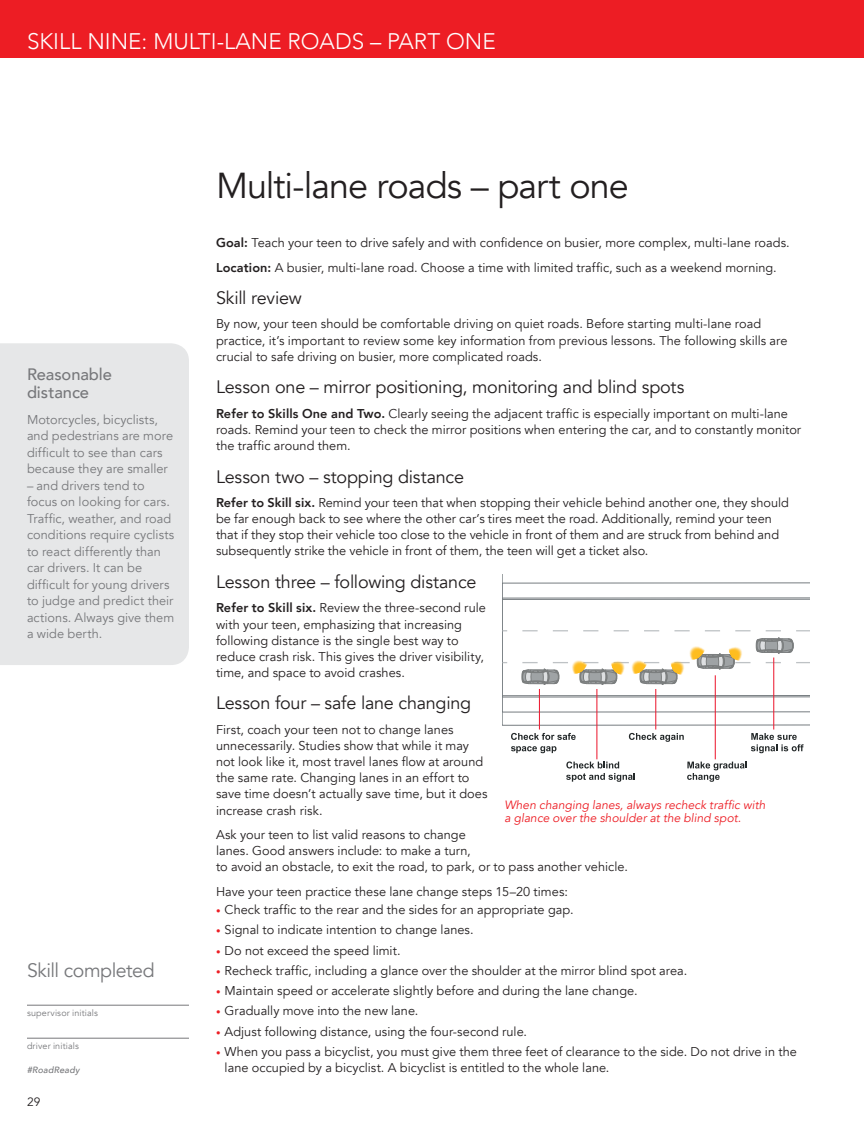
<style>
.page{position:relative;width:864px;height:1134px;background:#fff}
.page>*{position:absolute;margin:0;border:0;box-sizing:border-box;transform-origin:0 0}
.t1{font:36px "Avenir";letter-spacing:-.025em;color:#231f20}
.t2{font:300 22.5px "Avenir";color:#fff}
.t3{font:19.5px "Avenir";letter-spacing:-.025em;color:#77787b}
.t4{font:18px "Avenir";letter-spacing:-.015em;color:#231f20}
.t5{font:500 16.5px/18px "Avenir";letter-spacing:-.005em;color:#77787b}
.t6{font:12.75px/16.2px "Avenir";letter-spacing:.005em;color:#231f20}
.t7{font:12.75px/16.5px "Avenir";letter-spacing:.005em;color:#77787b}
.t8{font:italic 12px/13.5px "Avenir";letter-spacing:.005em;color:#ed1d24}
.t9{font:12px "Avenir";color:#231f20}
.t10{font:9px "Avenir";letter-spacing:.015em;color:#77787b}
.t11{font:italic 500 9px "Avenir";letter-spacing:.015em;color:#77787b}
.s1{font-weight:800}
.s2{font-size:9px;color:#ed1d24}
</style>
<div class="page">
<svg style="left:503px;top:582px;width:307px;height:144px"></svg>
<svg style="left:503px;top:583px;width:307px;height:129px"></svg>
<svg style="left:503px;top:598px;width:307px;height:99px"></svg>
<hr style="left:539px;top:689px;width:1px;height:41px;background:#ed1f35">
<hr style="left:596px;top:689px;width:1px;height:70px;background:#ed1f35">
<hr style="left:715px;top:675px;width:1px;height:84px;background:#ed1f35">
<hr style="left:655px;top:689px;width:1px;height:41px;background:#ed1f35">
<hr style="left:773px;top:658px;width:1px;height:72px;background:#ed1f35">
<svg style="left:511px;top:733px;width:65px;height:7px"></svg>
<svg style="left:566px;top:761px;width:69px;height:21px"></svg>
<svg style="left:629px;top:733px;width:55px;height:9px"></svg>
<svg style="left:751px;top:733px;width:53px;height:20px"></svg>
<svg style="left:687px;top:762px;width:60px;height:20px"></svg>
<svg style="left:511px;top:746px;width:45px;height:7px"></svg>
<hr style="left:27px;top:1005px;width:162px;height:1px;background:#77787b">
<hr style="left:27px;top:1038px;width:162px;height:1px;background:#77787b">
<div style="left:0;top:343px;width:189px;height:322px;background:#e6e7e8"></div>
<div style="left:0;top:0;width:864px;height:58px;background:#ed1d24"></div>
<h2 class="t2" style="left:27px;top:28px;width:470px">SKILL NINE: MULTI-LANE ROADS – PART ONE</h2>
<p class="t5" style="left:27px;top:364px;width:87px">Reasonable distance</p>
<p class="t7" style="left:27px;top:411px;width:148px">Motorcycles, bicyclists, and pedestrians are more difficult to see than cars because they are smaller</p>
<p class="t7" style="left:27px;top:477px;width:149px">– and drivers tend to focus on looking for cars.<br>Traffic, weather, and road conditions require cyclists to react differently than car drivers. It can be difficult for young drivers to judge and predict their actions. Always give them a wide berth.</p>
<h3 class="t3" style="left:27px;top:959px;width:129px">Skill completed</h3>
<p class="t10" style="left:27px;top:1008px;width:73px">supervisor initials</p>
<p class="t10" style="left:27px;top:1041px;width:53px">driver initials</p>
<p class="t11" style="left:27px;top:1065px;width:54px">#RoadReady</p>
<p class="t9" style="left:27px;top:1094px;width:15px">29</p>
<h1 class="t1" style="left:216px;top:164px;width:414px">Multi-lane roads – part one</h1>
<p class="t6" style="left:216px;top:231px;width:575px;line-height:24.5px"><span class="s1">Goal:</span> Teach your teen to drive safely and with confidence on busier, more complex, multi-lane roads.<br><span class="s1">Location:</span> A busier, multi-lane road. Choose a time with limited traffic, such as a weekend morning.</p>
<h3 class="t4" style="left:216px;top:287px;width:87px">Skill review</h3>
<p class="t6" style="left:216px;top:316px;width:573px">By now, your teen should be comfortable driving on quiet roads. Before starting multi-lane road practice, it’s important to review some key information from previous lessons. The following skills are crucial to safe driving on busier, more complicated roads.</p>
<h3 class="t4" style="left:216px;top:376px;width:470px">Lesson one – mirror positioning, monitoring and blind spots</h3>
<p class="t6" style="left:216px;top:405px;width:587px"><span class="s1">Refer to Skills One and Two.</span> Clearly seeing the adjacent traffic is especially important on multi-lane roads. Remind your teen to check the mirror positions when entering the car, and to constantly monitor the traffic around them.</p>
<h3 class="t4" style="left:216px;top:466px;width:250px">Lesson two – stopping distance</h3>
<p class="t6" style="left:216px;top:495px;width:574px"><span class="s1">Refer to Skill six.</span> Remind your teen that when stopping their vehicle behind another one, they should be far enough back to see where the other car’s tires meet the road. Additionally, remind your teen that if they stop their vehicle too close to the vehicle in front of them and are struck from behind and subsequently strike the vehicle in front of them, the teen will get a ticket also.</p>
<h3 class="t4" style="left:216px;top:571px;width:262px">Lesson three – following distance</h3>
<p class="t6" style="left:216px;top:600px;width:272px"><span class="s1">Refer to Skill six.</span> Review the three-second rule with your teen, emphasizing that increasing following distance is the single best way to reduce crash risk. This gives the driver visibility, time, and space to avoid crashes.</p>
<h3 class="t4" style="left:216px;top:693px;width:257px">Lesson four – safe lane changing</h3>
<p class="t6" style="left:216px;top:722px;width:273px">First, coach your teen not to change lanes unnecessarily. Studies show that while it may not look like it, most travel lanes flow at around the same rate. Changing lanes in an effort to save time doesn’t actually save time, but it does increase crash risk.</p>
<p class="t6" style="left:216px;top:827px;width:413px">Ask your teen to list valid reasons to change<br>lanes. Good answers include: to make a turn,<br>to avoid an obstacle, to exit the road, to park, or to pass another vehicle.</p>
<p class="t6" style="left:216px;top:883px;width:353px">Have your teen practice these lane change steps 15–20 times:</p>
<p class="t6" style="left:216px;top:902px;width:359px"><span class="s2">•</span> Check traffic to the rear and the sides for an appropriate gap.</p>
<p class="t6" style="left:216px;top:922px;width:259px"><span class="s2">•</span> Signal to indicate intention to change lanes.</p>
<p class="t6" style="left:216px;top:942px;width:186px"><span class="s2">•</span> Do not exceed the speed limit.</p>
<p class="t6" style="left:216px;top:963px;width:473px"><span class="s2">•</span> Recheck traffic, including a glance over the shoulder at the mirror blind spot area.</p>
<p class="t6" style="left:216px;top:983px;width:423px"><span class="s2">•</span> Maintain speed or accelerate slightly before and during the lane change.</p>
<p class="t6" style="left:216px;top:1003px;width:204px"><span class="s2">•</span> Gradually move into the new lane.</p>
<p class="t6" style="left:216px;top:1023px;width:313px"><span class="s2">•</span> Adjust following distance, using the four-second rule.</p>
<p class="t6" style="left:225px;top:1044px;width:574px;text-indent:-9px"><span class="s2">•</span> When you pass a bicyclist, you must give them three feet of clearance to the side. Do not drive in the lane occupied by a bicyclist. A bicyclist is entitled to the whole lane.</p>
<p class="t8" style="left:504px;top:798px;width:262px">When changing lanes, always recheck traffic with a glance over the shoulder at the blind spot.</p>
</div>
